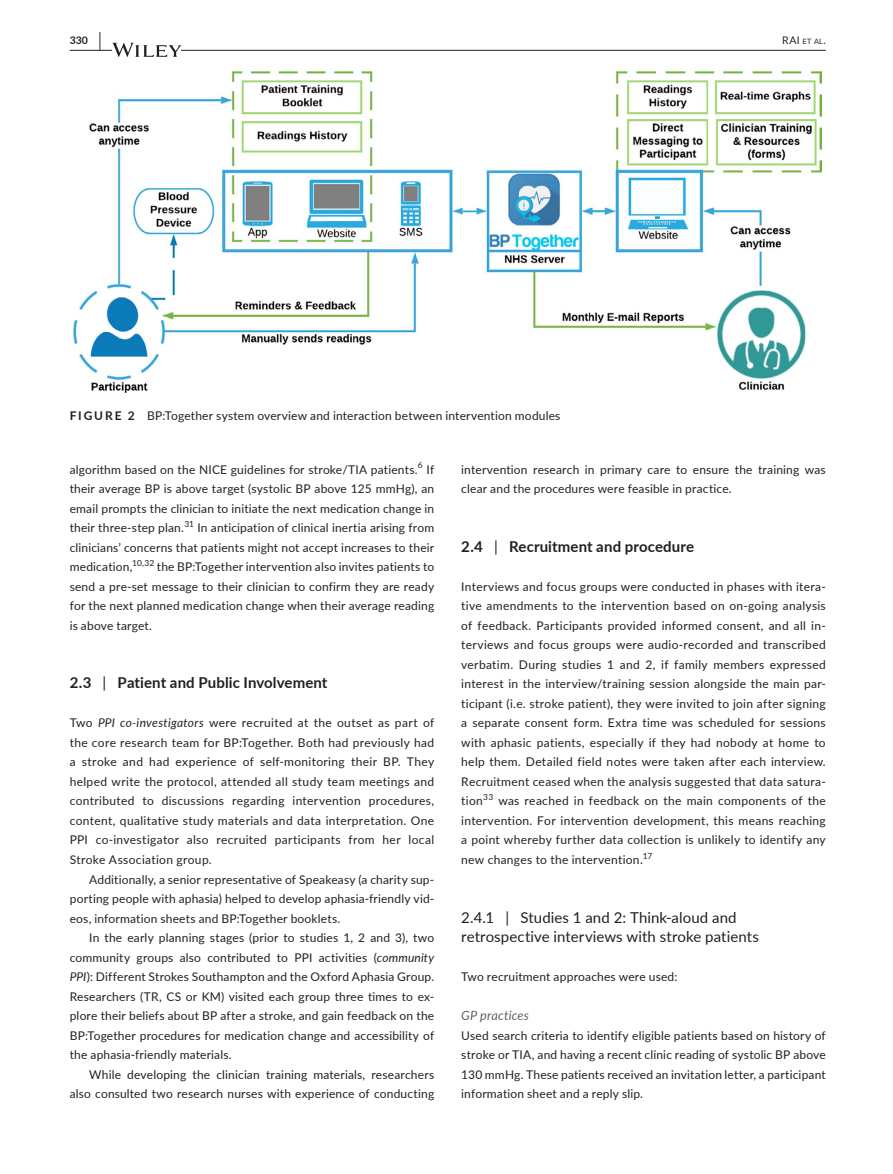
<style>
.page{position:relative;width:893px;height:1174px;background:#fff}
.page>*{position:absolute;margin:0;border:0;box-sizing:border-box;transform-origin:0 0}
.t1{font:15px/19.5px "Lato";letter-spacing:.005em;color:#231f20}
.t2{font:700 15px "Lato";letter-spacing:.005em;color:#231f20}
.t3{font:italic 12.75px "Lato";letter-spacing:.01em;color:#636366}
.t4{font:12px/19.5px "Lato";letter-spacing:.015em;color:#231f20;text-align:justify}
.t5{font:10.5px "Lato";color:#231f20}
.t6{font:700 10.5px "Lato";color:#231f20}
.t7{font:8.4px "Lato";color:#231f20}
.s1{font-size:19.5px}
.s2{font-size:7.35px}
.s3{font-weight:700}
.s4{font-weight:400}
.s5{font-style:italic}
</style>
<div class="page">
<hr style="left:70px;top:50px;width:756px;height:1px;background:#231f20">
<svg style="left:112px;top:43px;width:69px;height:14px"></svg>
<img style="left:74px;top:72px;width:748px;height:320px">
<p class="t6" style="left:70px;top:33px;width:33px">330 <span class="s1">|</span></p>
<p class="t5" style="left:782px;top:33px;width:45px">RAI <span class="s2">et al</span>.</p>
<p class="t4" style="left:70px;top:405px;width:492px"><span class="s3">FIGURE 2</span> BP:Together system overview and interaction between intervention modules</p>
<p class="t4" style="left:70px;top:459px;width:349px">algorithm based on the NICE guidelines for stroke/TIA patients.</p>
<p class="t7" style="left:418px;top:459px;width:6px">6</p>
<p class="t4" style="left:70px;top:459px;width:366px;text-indent:357px">If their average BP is above target (systolic BP above 125 mmHg), an email prompts the clinician to initiate the next medication change in their three-step plan.</p>
<p class="t7" style="left:184px;top:518px;width:11px">31</p>
<p class="t4" style="left:70px;top:518px;width:366px;text-indent:128px">In anticipation of clinical inertia arising from clinicians’ concerns that patients might not accept increases to their medication,</p>
<p class="t7" style="left:132px;top:557px;width:23px">10,32</p>
<p class="t4" style="left:70px;top:557px;width:366px;text-indent:87px">the BP:Together intervention also invites patients to send a pre-set message to their clinician to confirm they are ready for the next planned medication change when their average reading is above target.</p>
<p class="t2" style="left:70px;top:672px;width:259px">2.3 <span class="s4">|</span> Patient and Public Involvement</p>
<p class="t4" style="left:70px;top:713px;width:366px">Two <span class="s5">PPI co-investigators</span> were recruited at the outset as part of the core research team for BP:Together. Both had previously had a stroke and had experience of self-monitoring their BP. They helped write the protocol, attended all study team meetings and contributed to discussions regarding intervention procedures, content, qualitative study materials and data interpretation. One PPI co-investigator also recruited participants from her local Stroke Association group.</p>
<p class="t4" style="left:70px;top:869px;width:366px;text-indent:19px">Additionally, a senior representative of Speakeasy (a charity sup&shy;porting people with aphasia) helped to develop aphasia-friendly vid&shy;eos, information sheets and BP:Together booklets.</p>
<p class="t4" style="left:70px;top:927px;width:366px;text-indent:20px">In the early planning stages (prior to studies 1, 2 and 3), two community groups also contributed to PPI activities (<span class="s5">community PPI</span>): Different Strokes Southampton and the Oxford Aphasia Group.<br>Researchers (TR, CS or KM) visited each group three times to ex&shy;plore their beliefs about BP after a stroke, and gain feedback on the BP:Together procedures for medication change and accessibility of the aphasia-friendly materials.</p>
<p class="t4" style="left:70px;top:1064px;width:366px;text-align:right">While developing the clinician training materials, researchers also consulted two research nurses with experience of conducting</p>
<p class="t4" style="left:461px;top:459px;width:366px">intervention research in primary care to ensure the training was clear and the procedures were feasible in practice.</p>
<p class="t2" style="left:461px;top:535px;width:234px">2.4 <span class="s4">|</span> Recruitment and procedure</p>
<p class="t4" style="left:461px;top:576px;width:366px">Interviews and focus groups were conducted in phases with itera&shy;tive amendments to the intervention based on on-going analysis of feedback. Participants provided informed consent, and all in&shy;terviews and focus groups were audio-recorded and transcribed verbatim. During studies 1 and 2, if family members expressed interest in the interview/training session alongside the main par&shy;ticipant (i.e. stroke patient), they were invited to join after signing a separate consent form. Extra time was scheduled for sessions with aphasic patients, especially if they had nobody at home to help them. Detailed field notes were taken after each interview.<br>Recruitment ceased when the analysis suggested that data satura&shy;tion<sup>33</sup> was reached in feedback on the main components of the intervention. For intervention development, this means reaching a point whereby further data collection is unlikely to identify any new changes to the intervention.<sup>17</sup></p>
<p class="t1" style="left:461px;top:906px;width:299px">2.4.1 | Studies 1 and 2: Think-aloud and retrospective interviews with stroke patients</p>
<p class="t4" style="left:461px;top:966px;width:218px">Two recruitment approaches were used:</p>
<p class="t3" style="left:461px;top:1006px;width:69px">GP practices</p>
<p class="t4" style="left:461px;top:1025px;width:366px">Used search criteria to identify eligible patients based on history of stroke or TIA, and having a recent clinic reading of systolic BP above 130 mmHg. These patients received an invitation letter, a participant information sheet and a reply slip.</p>
</div>
